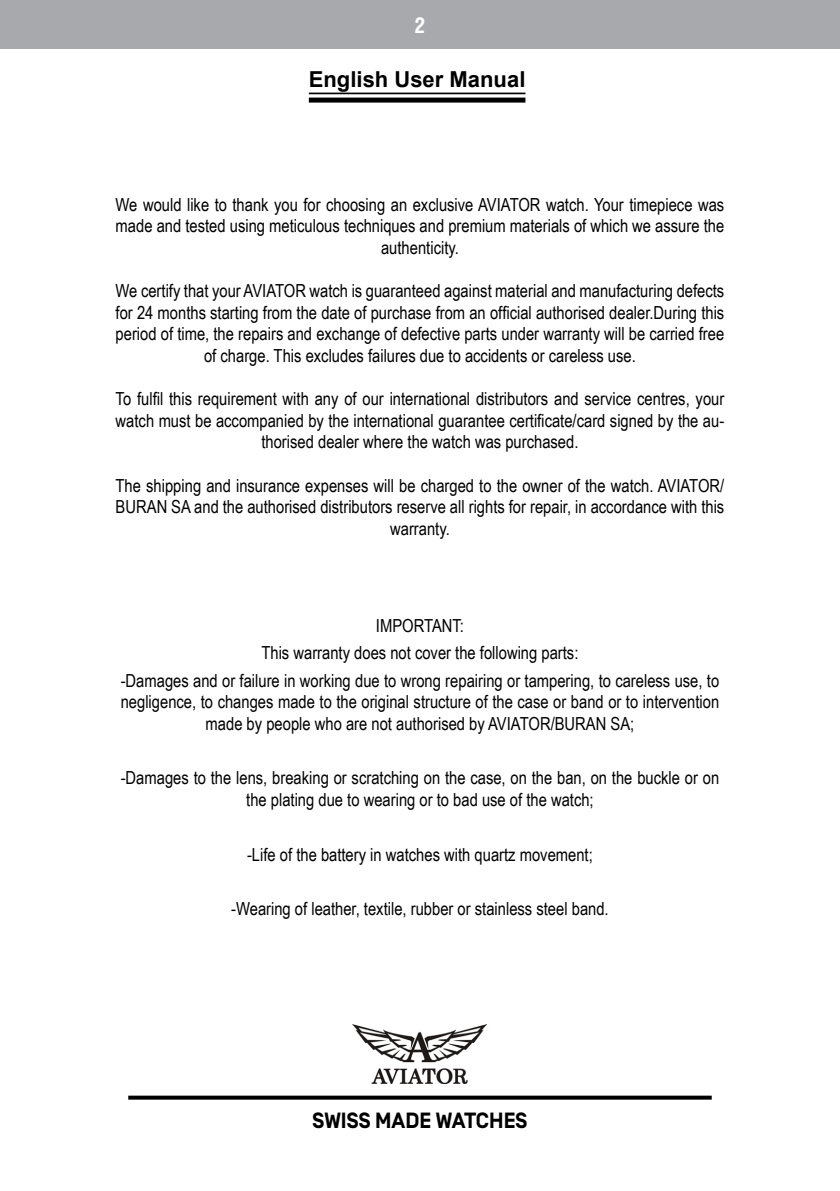
<style>
.page{position:relative;width:840px;height:1191px;background:#fff}
.page>*{position:absolute;margin:0;border:0;box-sizing:border-box;transform-origin:0 0}
.t1{font:700 22px "Arial";color:#000}
.t2{font:700 22px "Simplon BP";color:#000}
.t3{font:700 22px "Helios Cond";color:#fff}
.t4{font:18px/21.6px "Arial Narrow";color:#000;text-align:center}
</style>
<div class="page">
<div style="left:0;top:0;width:839px;height:48px;background:#a7a9ac"></div>
<div style="left:128px;top:1095px;width:583px;height:4px;border:2px solid #000"></div>
<img style="left:352px;top:1024px;width:134px;height:59px">
<hr style="left:309px;top:93px;width:216px;height:1px;background:#000">
<div style="left:309px;top:98px;width:216px;height:5px;background:#000"></div>
<p class="t3" style="left:414px;top:13px;width:12px">2</p>
<p class="t1" style="left:308px;top:64px;width:218px">English User Manual</p>
<p class="t4" style="left:116px;top:193px;width:610px">We would like to thank you for choosing an exclusive AVIATOR watch. Your timepiece was made and tested using meticulous techniques and premium materials of which we assure the authenticity.</p>
<p class="t4" style="left:116px;top:279px;width:610px">We certify that your AVIATOR watch is guaranteed against material and manufacturing defects for 24 months starting from the date of purchase from an official authorised dealer.During this period of time, the repairs and exchange of defective parts under warranty will be carried free of charge. This excludes failures due to accidents or careless use.</p>
<p class="t4" style="left:116px;top:387px;width:610px">To fulfil this requirement with any of our international distributors and service centres, your watch must be accompanied by the international guarantee certificate/card signed by the au&shy;thorised dealer where the watch was purchased.</p>
<p class="t4" style="left:116px;top:474px;width:610px">The shipping and insurance expenses will be charged to the owner of the watch. AVIATOR/<br>BURAN SA and the authorised distributors reserve all rights for repair, in accordance with this warranty.</p>
<p class="t4" style="left:121px;top:611px;width:599px;line-height:27.2px">IMPORTANT:<br>This warranty does not cover the following parts:<br>-Damages and or failure in working due to wrong repairing or tampering, to careless use, to</p>
<p class="t4" style="left:121px;top:690px;width:599px">negligence, to changes made to the original structure of the case or band or to intervention made by people who are not authorised by AVIATOR/BURAN SA;</p>
<p class="t4" style="left:121px;top:766px;width:599px">-Damages to the lens, breaking or scratching on the case, on the ban, on the buckle or on the plating due to wearing or to bad use of the watch;</p>
<p class="t4" style="left:247px;top:842px;width:347px">-Life of the battery in watches with quartz movement;</p>
<p class="t4" style="left:231px;top:897px;width:379px">-Wearing of leather, textile, rubber or stainless steel band.</p>
<p class="t2" style="left:312px;top:1107px;width:216px">SWISS MADE WATCHES</p>
</div>
